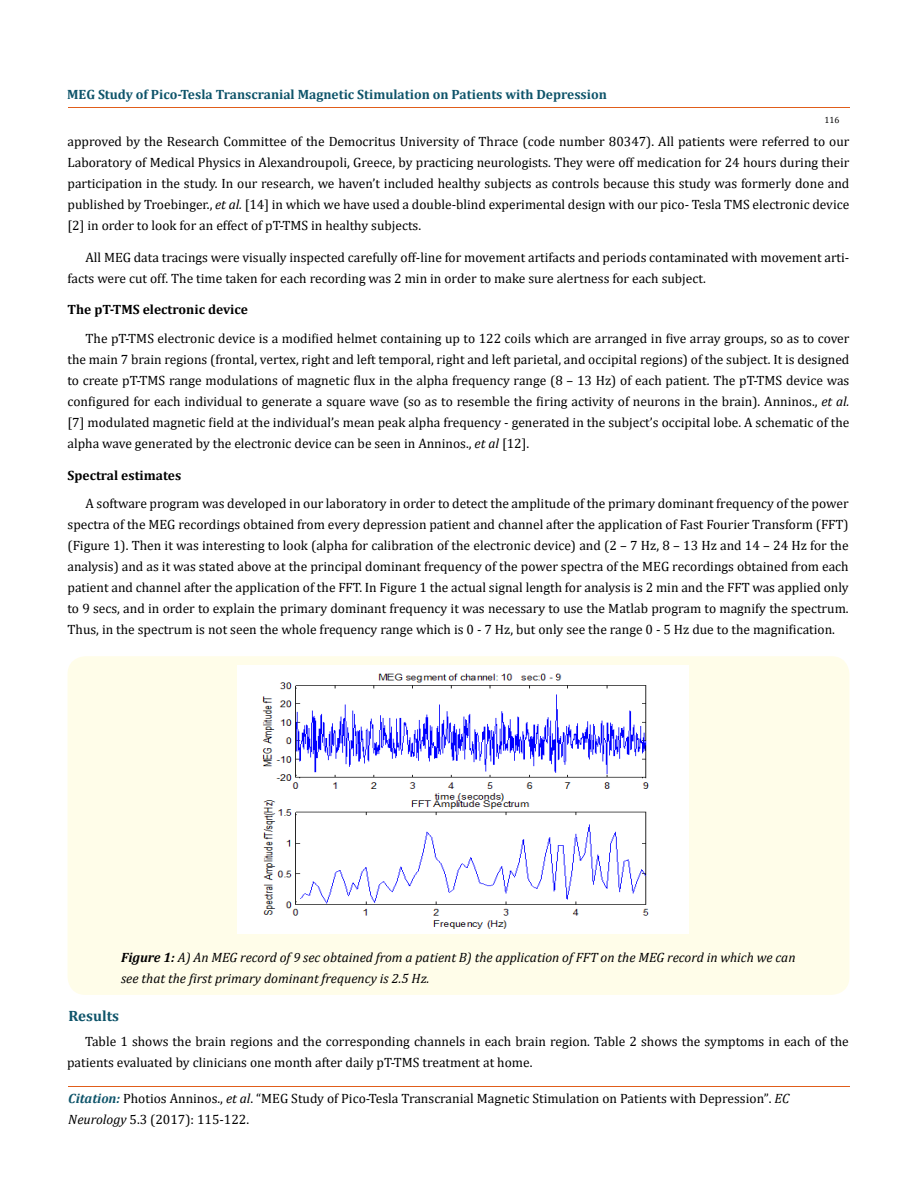
<style>
.page{position:relative;width:917px;height:1190px;background:#fff}
.page>*{position:absolute;margin:0;border:0;box-sizing:border-box;transform-origin:0 0}
.t1{font:700 15px "Cambria";color:#0e546a}
.t2{font:13.5px/21px "Cambria";color:#000}
.t3{font:italic 13.5px/21px "Cambria";color:#000}
.t4{font:700 13.5px "Cambria";color:#0e546a}
.t5{font:700 13.5px "Cambria";color:#000}
.t6{font:9px "Cambria";color:#000}
.s1{font-style:italic}
.s2{font-weight:700}
.s3{font-weight:700;font-style:italic;color:#0e546a}
.s4{font-size:13.35px}
</style>
<div class="page">
<hr style="left:68px;top:108px;width:781px;height:1px;background:#e05d1a">
<hr style="left:68px;top:1086px;width:781px;height:1px;background:#e05d1a">
<div style="left:68px;top:656px;width:781px;height:338px;background:#fffde9;border-radius:18px"></div>
<img style="left:237px;top:666px;width:451px;height:267px">
<p class="t4" style="left:67px;top:85px;width:541px">MEG Study of Pico-Tesla Transcranial Magnetic Stimulation on Patients with Depression</p>
<p class="t6" style="left:824px;top:115px;width:16px">116</p>
<p class="t2" style="left:68px;top:131px;width:783px;text-align:justify">approved by the Research Committee of the Democritus University of Thrace (code number 80347). All patients were referred to our Laboratory of Medical Physics in Alexandroupoli, Greece, by practicing neurologists. They were off medication for 24 hours during their participation in the study. In our research, we haven’t included healthy subjects as controls because this study was formerly done and published by Troebinger., <span class="s1">et al.</span> [14] in which we have used a double-blind experimental design with our pico- Tesla TMS electronic device [2] in order to look for an effect of pT-TMS in healthy subjects.</p>
<p class="t2" style="left:68px;top:247px;width:783px;text-indent:18px">All MEG data tracings were visually inspected carefully off-line for movement artifacts and periods contaminated with movement arti&shy;facts were cut off. The time taken for each recording was 2 min in order to make sure alertness for each subject.</p>
<p class="t5" style="left:68px;top:300px;width:182px">The pT-TMS electronic device</p>
<p class="t2" style="left:68px;top:327px;width:783px;text-align:justify;text-indent:18px">The pT-TMS electronic device is a modified helmet containing up to 122 coils which are arranged in five array groups, so as to cover the main 7 brain regions (frontal, vertex, right and left temporal, right and left parietal, and occipital regions) of the subject. It is designed to create pT-TMS range modulations of magnetic flux in the alpha frequency range (8 – 13 Hz) of each patient. The pT-TMS device was configured for each individual to generate a square wave (so as to resemble the firing activity of neurons in the brain). Anninos., <span class="s1">et al. </span>[7] modulated magnetic field at the individual’s mean peak alpha frequency - generated in the subject’s occipital lobe. A schematic of the alpha wave generated by the electronic device can be seen in Anninos., <span class="s1">et al</span> [12].</p>
<p class="t5" style="left:68px;top:466px;width:115px">Spectral estimates</p>
<p class="t2" style="left:68px;top:492px;width:782px;text-align:justify;text-indent:18px">A software program was developed in our laboratory in order to detect the amplitude of the primary dominant frequency of the power spectra of the MEG recordings obtained from every depression patient and channel after the application of Fast Fourier Transform (FFT) (Figure 1). Then it was interesting to look (alpha for calibration of the electronic device) and (2 – 7 Hz, 8 – 13 Hz and 14 – 24 Hz for the analysis) and as it was stated above at the principal dominant frequency of the power spectra of the MEG recordings obtained from each patient and channel after the application of the FFT. In Figure 1 the actual signal length for analysis is 2 min and the FFT was applied only to 9 secs, and in order to explain the primary dominant frequency it was necessary to use the Matlab program to magnify the spectrum.<br>Thus, in the spectrum is not seen the whole frequency range which is 0 - 7 Hz, but only see the range 0 - 5 Hz due to the magnification.</p>
<p class="t3" style="left:121px;top:946px;width:676px"><span class="s2">Figure 1:</span> A) An MEG record of 9 sec obtained from a patient B) the application of FFT on the MEG record in which we can see that the first primary dominant frequency is 2.5 Hz.</p>
<p class="t1" style="left:69px;top:1005px;width:52px">Results</p>
<p class="t2" style="left:67px;top:1031px;width:783px;text-indent:18px">Table 1 shows the brain regions and the corresponding channels in each brain region. Table 2 shows the symptoms in each of the patients evaluated by clinicians one month after daily pT-TMS treatment at home.</p>
<p class="t2" style="left:68px;top:1087px;width:722px"><span class="s3">Citation:</span> Photios Anninos., <span class="s1">et al</span>. “MEG Study of Pico-Tesla Transcranial Magnetic Stimulation on Patients with Depression”<span class="s4">.</span> <span class="s1">EC<br>Neurology</span> <span class="s4">5</span>.3 (2017): 115-122.</p>
</div>
